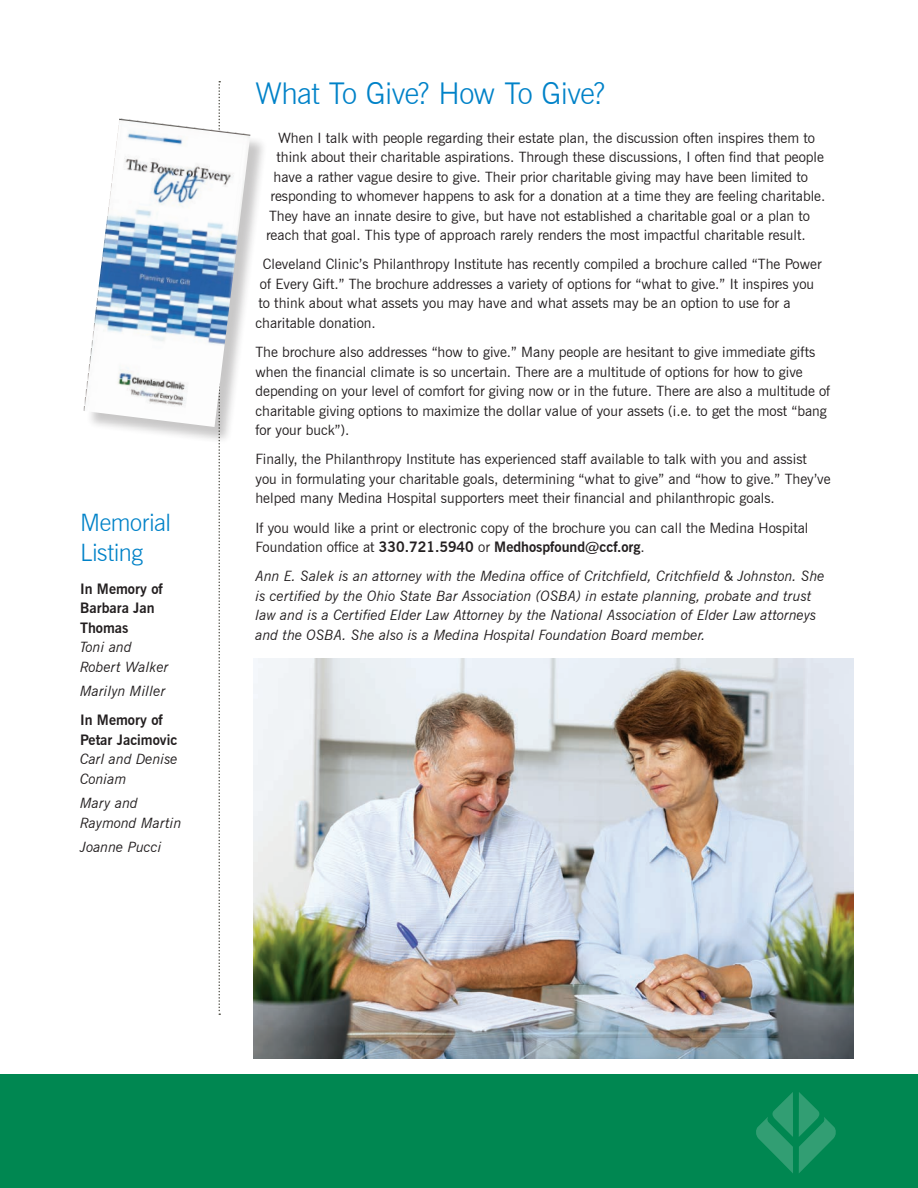
<style>
.page{position:relative;width:918px;height:1188px;background:#fff}
.page>*{position:absolute;margin:0;border:0;box-sizing:border-box;transform-origin:0 0}
.t1{font:300 30px "News Gothic BT";letter-spacing:-.02em;color:#0082c8}
.t2{font:300 24px/30px "News Gothic BT";letter-spacing:-.015em;color:#0082c8}
.t3{font:14.25px/19.5px "News Gothic BT";color:#231f20}
.t4{font:italic 14.25px/19.5px "News Gothic BT";color:#231f20}
.t5{font:700 14.25px/19.5px "News Gothic BT";color:#231f20}
.s1{font-weight:700}
</style>
<div class="page">
<div style="left:0;top:1074px;width:918px;height:114px;background:#008751"></div>
<svg style="left:756px;top:1092px;width:37px;height:81px"></svg>
<svg style="left:799px;top:1092px;width:37px;height:81px"></svg>
<svg style="left:218px;top:81px;width:2px;height:934px"></svg>
<div style="left:86px;top:121px;width:183px;height:324px;background:#231f20;opacity:.25"></div>
<img style="left:83px;top:118px;width:167px;height:309px">
<img style="left:254px;top:659px;width:599px;height:399px">
<h2 class="t2" style="left:80px;top:508px;width:92px">Memorial<br>Listing</h2>
<p class="t5" style="left:80px;top:579px;width:84px">In Memory of<br>Barbara Jan<br>Thomas</p>
<p class="t4" style="left:80px;top:637px;width:90px">Toni and<br>Robert Walker</p>
<p class="t4" style="left:80px;top:681px;width:87px">Marilyn Miller</p>
<p class="t5" style="left:80px;top:710px;width:99px">In Memory of<br>Petar Jacimovic</p>
<p class="t4" style="left:80px;top:749px;width:99px">Carl and Denise<br>Coniam</p>
<p class="t4" style="left:80px;top:793px;width:103px">Mary and<br>Raymond Martin</p>
<p class="t4" style="left:80px;top:837px;width:83px">Joanne Pucci</p>
<h1 class="t1" style="left:256px;top:75px;width:351px">What To Give? How To Give?</h1>
<p class="t3" style="left:278px;top:128px;width:539px">When I talk with people regarding their estate plan, the discussion often inspires them to</p>
<p class="t3" style="left:277px;top:147px;width:549px">think about their charitable aspirations. Through these discussions, I often find that people</p>
<p class="t3" style="left:274px;top:167px;width:536px">have a rather vague desire to give. Their prior charitable giving may have been limited to</p>
<p class="t3" style="left:271px;top:186px;width:556px">responding to whomever happens to ask for a donation at a time they are feeling charitable.</p>
<p class="t3" style="left:269px;top:206px;width:543px">They have an innate desire to give, but have not established a charitable goal or a plan to</p>
<p class="t3" style="left:266px;top:225px;width:541px">reach that goal. This type of approach rarely renders the most impactful charitable result.</p>
<p class="t3" style="left:263px;top:255px;width:560px">Cleveland Clinic’s Philanthropy Institute has recently compiled a brochure called “The Power</p>
<p class="t3" style="left:260px;top:274px;width:556px">of Every Gift.” The brochure addresses a variety of options for “what to give.” It inspires you</p>
<p class="t3" style="left:258px;top:294px;width:534px">to think about what assets you may have and what assets may be an option to use for a</p>
<p class="t3" style="left:255px;top:313px;width:122px">charitable donation.</p>
<p class="t3" style="left:255px;top:342px;width:576px">The brochure also addresses “how to give.” Many people are hesitant to give immediate gifts when the financial climate is so uncertain. There are a multitude of options for how to give depending on your level of comfort for giving now or in the future. There are also a multitude of charitable giving options to maximize the dollar value of your assets (i.e. to get the most “bang for your buck”).</p>
<p class="t3" style="left:255px;top:449px;width:577px">Finally, the Philanthropy Institute has experienced staff available to talk with you and assist you in formulating your charitable goals, determining “what to give” and “how to give.” They’ve helped many Medina Hospital supporters meet their financial and philanthropic goals.</p>
<p class="t3" style="left:255px;top:518px;width:555px">If you would like a print or electronic copy of the brochure you can call the Medina Hospital<br>Foundation office at <span class="s1">330.721.5940</span> or <span class="s1">Medhospfound@ccf.org</span>.</p>
<p class="t4" style="left:255px;top:566px;width:571px">Ann E. Salek is an attorney with the Medina office of Critchfield, Critchfield &amp; Johnston. She is certified by the Ohio State Bar Association (OSBA) in estate planning, probate and trust law and is a Certified Elder Law Attorney by the National Association of Elder Law attorneys and the OSBA. She also is a Medina Hospital Foundation Board member.</p>
</div>
